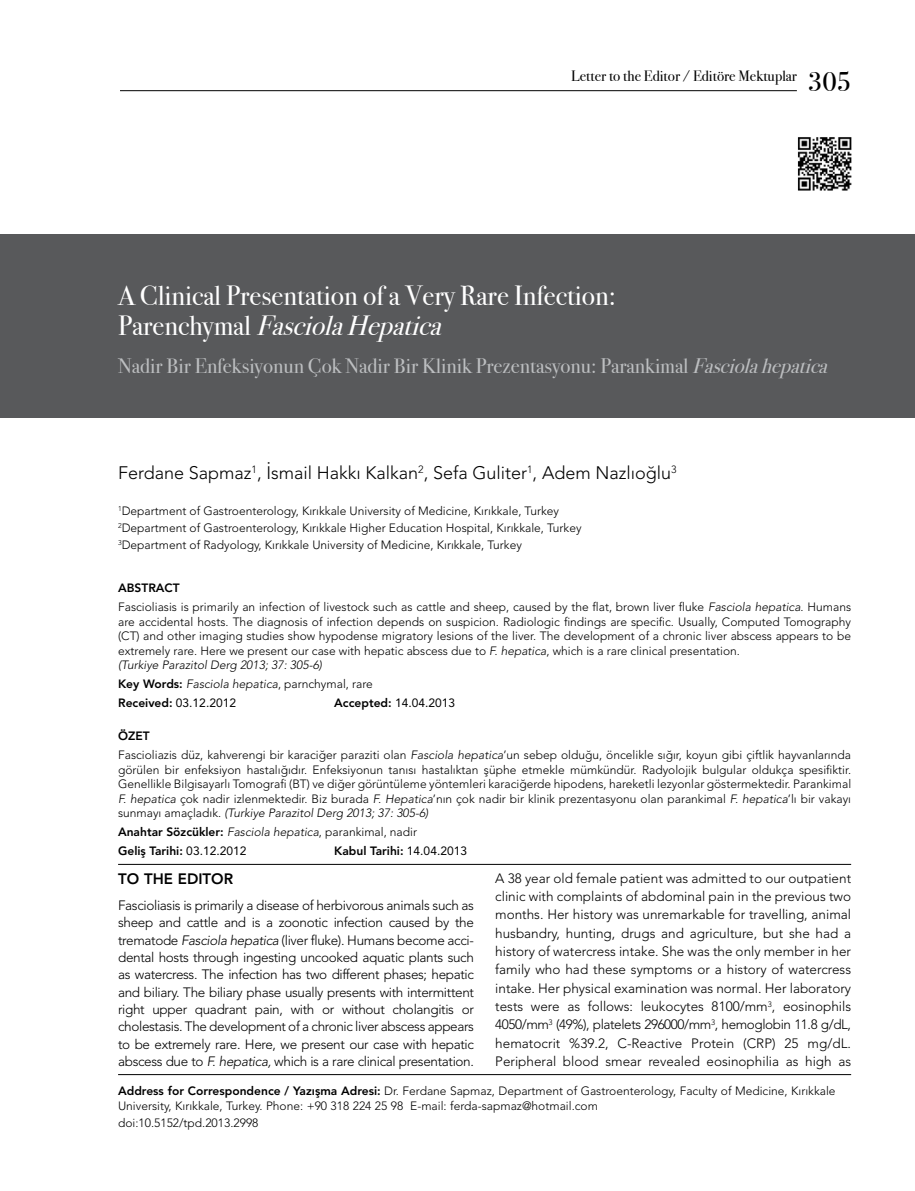
<style>
.page{position:relative;width:915px;height:1191px;background:#fff}
.page>*{position:absolute;margin:0;border:0;box-sizing:border-box;transform-origin:0 0}
.t1{font:27.75px/30px "Bodoni Svty Two ITCTT Book";color:#fff}
.t2{font:27px "Bodoni Svty Two ITCTT Book";color:#000}
.t3{font:21px "Bodoni Svty Two ITCTT Book";color:#bcbec0}
.t4{font:300 18px "Avenir LT Std";color:#000}
.t5{font:15px "Bodoni Svty Two ITCTT Book";color:#000}
.t6{font:800 15px "Avenir LT Std";color:#000}
.t7{font:300 13.5px/18.3px "Avenir LT Std";letter-spacing:-.02em;color:#000;text-align:justify}
.t8{font:300 12px/14.5px "Avenir LT Std";color:#000}
.t9{font:800 12px/18.8px "Avenir LT Std";color:#000}
.t10{font:12px "Avenir LT Std";color:#000}
.s1{font-style:italic}
.s2{font-weight:800}
.s3{font-weight:300;font-style:italic}
.s4{font-weight:300}
.s5{font-weight:400}
</style>
<div class="page">
<div style="left:0;top:234px;width:914px;height:184px;background:#58595b"></div>
<hr style="left:118px;top:1074px;width:732px;height:1px;background:#000">
<hr style="left:120px;top:90px;width:676px;height:1px;background:#000">
<img style="left:797px;top:137px;width:55px;height:54px">
<hr style="left:118px;top:864px;width:732px;height:1px;background:#000">
<p class="t5" style="left:571px;top:64px;width:227px">Letter to the Editor / Editöre Mektuplar</p>
<h2 class="t2" style="left:807px;top:59px;width:45px">305</h2>
<h1 class="t1" style="left:118px;top:277px;width:499px">A Clinical Presentation of a Very Rare Infection:<br>P a r e n c h y m a l <span class="s1">FasciolaHepatica</span></h1>
<h3 class="t3" style="left:118px;top:349px;width:717px">Nadir Bir Enfeksiyonun Çok Nadir Bir Klinik Prezentasyonu: Parankimal <span class="s1">Fasciolahepatica</span></h3>
<h3 class="t4" style="left:118px;top:461px;width:560px">Ferdane Sapmaz<sup>1</sup>, İsmail Hakkı Kalkan<sup>2</sup>, Sefa Guliter<sup>1</sup>, Adem Nazlıoğlu<sup>3</sup></h3>
<p class="t8" style="left:118px;top:502px;width:465px;line-height:17.1px"><sup>1</sup>Department of Gastroenterology, Kırıkkale University of Medicine, Kırıkkale, Turkey<br><sup>2</sup>Department of Gastroenterology, Kırıkkale Higher Education Hospital, Kırıkkale, Turkey<br><sup>3</sup>Department of Radyology, Kırıkkale University of Medicine, Kırıkkale, Turkey</p>
<p class="t8" style="left:118px;top:579px;width:734px;line-height:18.8px"><span class="s2">ABSTRACT<br></span>Fascioliasis is primarily an infection of livestock such as cattle and sheep, caused by the flat, brown liver fluke <span class="s1">Fasciola hepatica</span>. Humans</p>
<p class="t8" style="left:118px;top:614px;width:734px">are accidental hosts. The diagnosis of infection depends on suspicion. Radiologic findings are specific. Usually, Computed Tomography (CT) and other imaging studies show hypodense migratory lesions of the liver. The development of a chronic liver abscess appears to be extremely rare. Here we present our case with hepatic abscess due to <span class="s1">F. hepatica</span>, which is a rare clinical presentation.<br><span class="s1">(Turkiye Parazitol Derg 2013; 37: 305-6)</span></p>
<p class="t9" style="left:118px;top:674px;width:256px">Key Words: <span class="s3">Fasciola hepatica</span><span class="s4">, parnchymal, rare<br></span>Received: <span class="s5">03.12.2012</span></p>
<p class="t10" style="left:334px;top:695px;width:122px"><span class="s2">Accepted:</span> 14.04.2013</p>
<p class="t8" style="left:118px;top:727px;width:734px;line-height:18.8px"><span class="s2">ÖZET<br></span>Fascioliazis düz, kahverengi bir karaciğer paraziti olan <span class="s1">Fasciola hepatica</span>’un sebep olduğu, öncelikle sığır, koyun gibi çiftlik hayvanlarında</p>
<p class="t8" style="left:118px;top:762px;width:734px;text-align:justify">görülen bir enfeksiyon hastalığıdır. Enfeksiyonun tanısı hastalıktan şüphe etmekle mümkündür. Radyolojik bulgular oldukça spesifiktir.<br>Genellikle Bilgisayarlı Tomografi (BT) ve diğer görüntüleme yöntemleri karaciğerde hipodens, hareketli lezyonlar göstermektedir. Parankimal <span class="s1">F. hepatica</span> çok nadir izlenmektedir. Biz burada <span class="s1">F. Hepatica</span>’nın çok nadir bir klinik prezentasyonu olan parankimal <span class="s1">F. hepatica</span>’lı bir vakayı sunmayı amaçladık. <span class="s1">(Turkiye Parazitol Derg 2013; 37: 305-6)</span></p>
<p class="t9" style="left:118px;top:822px;width:300px">Anahtar Sözcükler: <span class="s3">Fasciola hepatica</span><span class="s4">, parankimal, nadir<br></span>Geliş Tarihi: <span class="s5">03.12.2012</span></p>
<p class="t9" style="left:334px;top:841px;width:134px">Kabul Tarihi: <span class="s5">14.04.2013</span></p>
<p class="t6" style="left:118px;top:869px;width:117px">TO THE EDITOR</p>
<p class="t7" style="left:118px;top:896px;width:357px;line-height:17.4px">Fascioliasis is primarily a disease of herbivorous animals such as sheep and cattle and is a zoonotic infection caused by the trematode <span class="s1">Fasciola hepatica</span> (liver fluke). Humans become acci&shy;dental hosts through ingesting uncooked aquatic plants such as watercress. The infection has two different phases; hepatic and biliary. The biliary phase usually presents with intermittent right upper quadrant pain, with or without cholangitis or cholestasis. The development of a chronic liver abscess appears to be extremely rare. Here, we present our case with hepatic abscess due to <span class="s1">F. hepatica,</span> which is a rare clinical presentation.</p>
<p class="t7" style="left:495px;top:869px;width:357px">A 38 year old female patient was admitted to our outpatient clinic with complaints of abdominal pain in the previous two months. Her history was unremarkable for travelling, animal husbandry, hunting, drugs and agriculture, but she had a history of watercress intake. She was the only member in her family who had these symptoms or a history of watercress intake. Her physical examination was normal. Her laboratory tests were as follows: leukocytes 8100/mm<sup>3</sup>, eosinophils 4050/mm<sup>3</sup> (49%), platelets 296000/mm<sup>3</sup>, hemoglobin 11.8 g/dL, hematocrit %39.2, C-Reactive Protein (CRP) 25 mg/dL.<br>Peripheral blood smear revealed eosinophilia as high as</p>
<p class="t8" style="left:118px;top:1083px;width:718px;line-height:15px"><span class="s2">Address for Correspondence / Yazışma Adresi:</span> Dr. Ferdane Sapmaz, Department of Gastroenterology, Faculty of Medicine, Kırıkkale<br>University, Kırıkkale, Turkey. Phone: +90 318 224 25 98 E-mail: ferda-sapmaz@hotmail.com</p>
<p class="t8" style="left:118px;top:1115px;width:142px">doi:10.5152/tpd.2013.2998</p>
</div>
